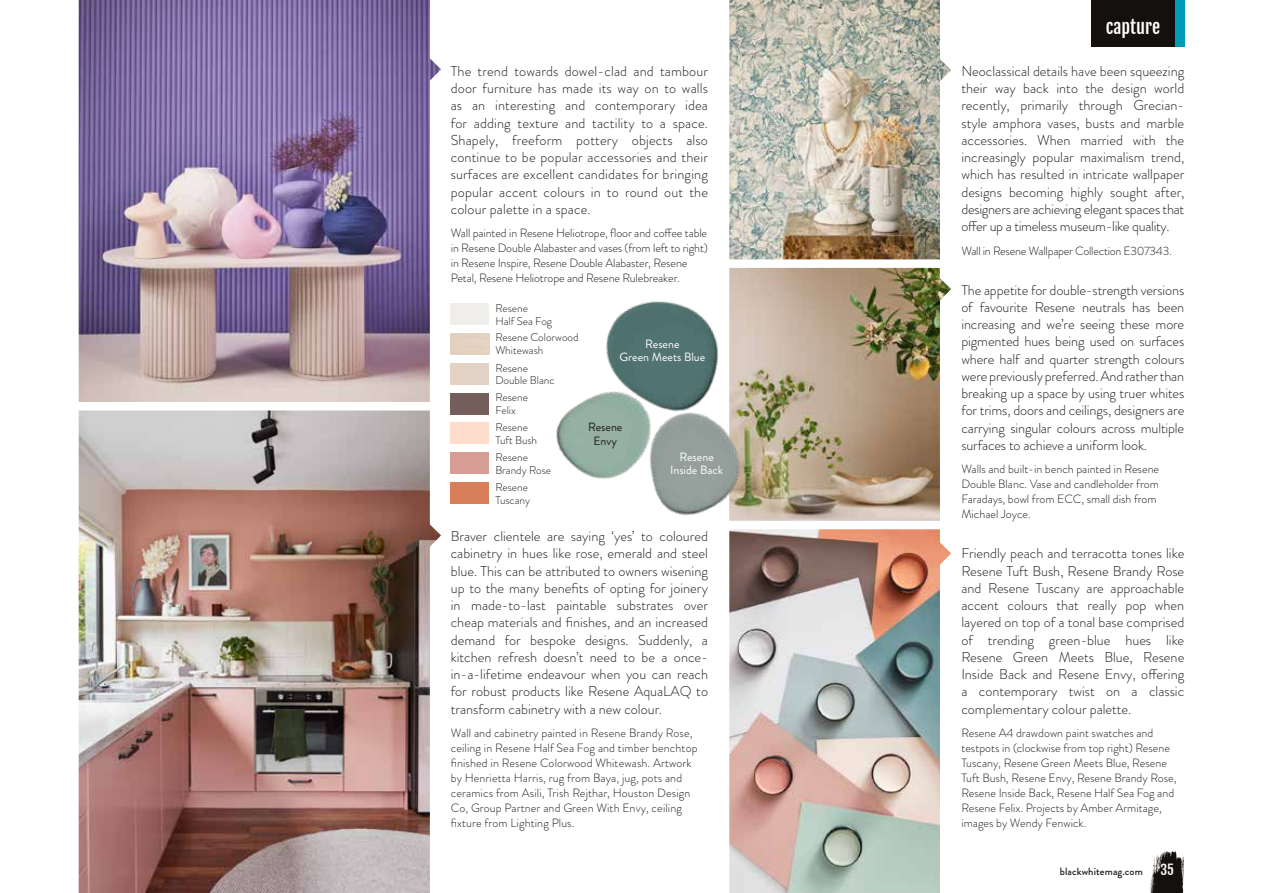
<style>
.page{position:relative;width:1263px;height:893px;background:#fff}
.page>*{position:absolute;margin:0;border:0;box-sizing:border-box;transform-origin:0 0}
.t1{font:18px "Fjalla One";color:#fff}
.t2{font:300 14.25px/17.2px "Brandon Grotesque";color:#1d1d1b;text-align:justify}
.t3{font:13.5px "Fjalla One";color:#fff}
.t4{font:300 12px/15px "Brandon Grotesque";color:#1d1d1b}
.t5{font:300 12px "Brandon Grotesque";letter-spacing:-.02em;color:#1d1d1b}
.t6{font:12px/13.5px "Brandon Grotesque";color:#fff;text-align:center}
.t7{font:12px/13.5px "Brandon Grotesque";color:#1d1d1b;text-align:center}
.t8{font:300 11.25px/12.8px "Brandon Grotesque";color:#1d1d1b}
.t9{font:500 10.5px "Brandon Grotesque";letter-spacing:.01em;color:#1d1d1b}
</style>
<div class="page">
<img style="left:729px;top:0;width:222px;height:259px">
<img style="left:758px;top:268px;width:193px;height:253px">
<img style="left:729px;top:529px;width:222px;height:364px">
<img style="left:79px;top:410px;width:362px;height:483px">
<img style="left:79px;top:0;width:362px;height:402px">
<div style="left:451px;top:482px;width:38px;height:21px;background:#d77e5b"></div>
<div style="left:451px;top:452px;width:38px;height:22px;background:#d59d93"></div>
<div style="left:451px;top:423px;width:38px;height:21px;background:#ffddcd"></div>
<div style="left:451px;top:393px;width:38px;height:21px;background:#735e5b"></div>
<div style="left:451px;top:304px;width:38px;height:21px;background:#f0eeeb"></div>
<div style="left:451px;top:363px;width:38px;height:21px;background:#e2d3c6"></div>
<img style="left:606px;top:258px;width:152px;height:112px">
<img style="left:668px;top:370px;width:119px;height:185px">
<img style="left:556px;top:361px;width:124px;height:148px">
<svg style="left:1150px;top:851px;width:35px;height:42px"></svg>
<div style="left:1091px;top:0;width:84px;height:47px;background:#13100d"></div>
<div style="left:1175px;top:0;width:9px;height:47px;background:#009bb5"></div>
<p class="t2" style="left:451px;top:62px;width:259px">The trend towards dowel-clad and tambour door furniture has made its way on to walls as an interesting and contemporary idea for adding texture and tactility to a space.<br>Shapely, freeform pottery objects also continue to be popular accessories and their surfaces are excellent candidates for bringing popular accent colours in to round out the colour palette in a space.</p>
<p class="t4" style="left:451px;top:226px;width:259px">Wall painted in Resene Heliotrope, floor and coffee table in Resene Double Alabaster and vases (from left to right) in Resene Inspire, Resene Double Alabaster, Resene Petal, Resene Heliotrope and Resene Rulebreaker.</p>
<p class="t8" style="left:495px;top:302px;width:58px">Resene<br>Half Sea Fog</p>
<p class="t8" style="left:495px;top:361px;width:61px">Resene<br>Double Blanc</p>
<p class="t8" style="left:495px;top:331px;width:85px">Resene Colorwood<br>Whitewash</p>
<p class="t6" style="left:619px;top:337px;width:87px">Resene<br>Green Meets Blue</p>
<p class="t8" style="left:495px;top:391px;width:34px">Resene<br>Felix</p>
<p class="t8" style="left:495px;top:421px;width:43px">Resene<br>Tuft Bush</p>
<p class="t8" style="left:495px;top:451px;width:57px">Resene<br>Brandy Rose</p>
<p class="t8" style="left:495px;top:481px;width:36px">Resene<br>Tuscany</p>
<p class="t7" style="left:588px;top:421px;width:36px">Resene<br>Envy</p>
<p class="t6" style="left:670px;top:450px;width:54px">Resene<br>Inside Back</p>
<p class="t2" style="left:451px;top:528px;width:259px">Braver clientele are saying ‘yes’ to coloured cabinetry in hues like rose, emerald and steel blue. This can be attributed to owners wisening up to the many benefits of opting for joinery in made-to-last paintable substrates over cheap materials and finishes, and an increased demand for bespoke designs. Suddenly, a kitchen refresh doesn’t need to be a once&shy;in-a-lifetime endeavour when you can reach for robust products like Resene AquaLAQ to transform cabinetry with a new colour.</p>
<p class="t4" style="left:451px;top:725px;width:248px">Wall and cabinetry painted in Resene Brandy Rose, ceiling in Resene Half Sea Fog and timber benchtop finished in Resene Colorwood Whitewash. Artwork by Henrietta Harris, rug from Baya, jug, pots and ceramics from Asili, Trish Rejthar, Houston Design Co, Group Partner and Green With Envy, ceiling fixture from Lighting Plus.</p>
<p class="t1" style="left:1106px;top:16px;width:56px">CAPTURE</p>
<p class="t2" style="left:961px;top:62px;width:224px">Neoclassical details have been squeezing their way back into the design world recently, primarily through Grecian&shy;style amphora vases, busts and marble accessories. When married with the increasingly popular maximalism trend, which has resulted in intricate wallpaper designs becoming highly sought after, designers are achieving elegant spaces that offer up a timeless museum-like quality.</p>
<p class="t5" style="left:961px;top:242px;width:212px">Wall in Resene Wallpaper Collection E307343.</p>
<p class="t2" style="left:961px;top:281px;width:224px">The appetite for double-strength versions of favourite Resene neutrals has been increasing and we’re seeing these more pigmented hues being used on surfaces where half and quarter strength colours were previously preferred. And rather than breaking up a space by using truer whites for trims, doors and ceilings, designers are carrying singular colours across multiple surfaces to achieve a uniform look.</p>
<p class="t4" style="left:961px;top:462px;width:199px">Walls and built-in bench painted in Resene Double Blanc. Vase and candleholder from Faradays, bowl from ECC, small dish from Michael Joyce.</p>
<p class="t2" style="left:961px;top:545px;width:224px">Friendly peach and terracotta tones like Resene Tuft Bush, Resene Brandy Rose and Resene Tuscany are approachable accent colours that really pop when layered on top of a tonal base comprised of trending green-blue hues like Resene Green Meets Blue, Resene Inside Back and Resene Envy, offering a contemporary twist on a classic complementary colour palette.</p>
<p class="t4" style="left:961px;top:725px;width:217px">Resene A4 drawdown paint swatches and testpots in (clockwise from top right) Resene Tuscany, Resene Green Meets Blue, Resene Tuft Bush, Resene Envy, Resene Brandy Rose, Resene Inside Back, Resene Half Sea Fog and Resene Felix. Projects by Amber Armitage, images by Wendy Fenwick.</p>
<p class="t9" style="left:1060px;top:864px;width:84px">blackwhitemag.com</p>
<p class="t3" style="left:1160px;top:861px;width:15px">35</p>
</div>
